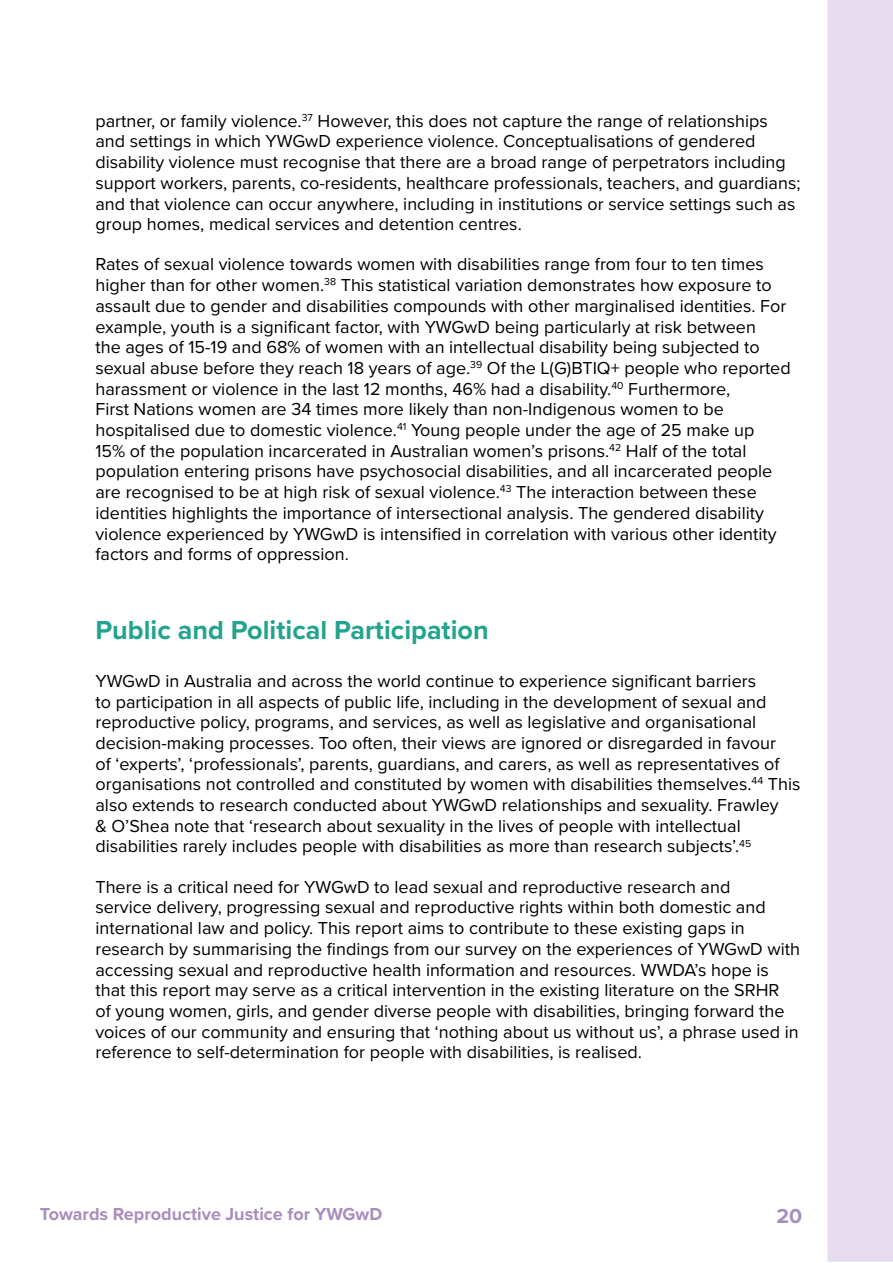
<style>
.page{position:relative;width:893px;height:1263px;background:#fff}
.page>*{position:absolute;margin:0;border:0;box-sizing:border-box;transform-origin:0 0}
.Heading_2{font:700 27px "Proxima Nova";color:#23a48f}
.t1{font:700 21px "Proxima Nova";color:#a98dbe}
.body_text{font:18px/20.7px "Proxima Nova";color:#000}
.t2{font:700 18px "Proxima Nova";color:#a98dbe}
</style>
<div class="page">
<div style="left:827px;top:0;width:66px;height:1262px;background:#e6dced"></div>
<p class="body_text" style="left:95px;top:110px;width:707px">partner, or family violence.<sup>37</sup> However, this does not capture the range of relationships and settings in which YWGwD experience violence. Conceptualisations of gendered disability violence must recognise that there are a broad range of perpetrators including support workers, parents, co-residents, healthcare professionals, teachers, and guardians; and that violence can occur anywhere, including in institutions or service settings such as group homes, medical services and detention centres.</p>
<p class="body_text" style="left:95px;top:253px;width:697px">Rates of sexual violence towards women with disabilities range from four to ten times higher than for other women.<sup>38</sup> This statistical variation demonstrates how exposure to assault due to gender and disabilities compounds with other marginalised identities. For example, youth is a significant factor, with YWGwD being particularly at risk between<br>the ages of 15-19 and 68% of women with an intellectual disability being subjected to sexual abuse before they reach 18 years of age.<sup>39</sup> Of the L(G)BTIQ+ people who reported harassment or violence in the last 12 months, 46% had a disability.<sup>40</sup> Furthermore,<br>First Nations women are 34 times more likely than non-Indigenous women to be hospitalised due to domestic violence.<sup>41</sup> Young people under the age of 25 make up<br>15% of the population incarcerated in Australian women’s prisons.<sup>42</sup> Half of the total population entering prisons have psychosocial disabilities, and all incarcerated people are recognised to be at high risk of sexual violence.<sup>43</sup> The interaction between these identities highlights the importance of intersectional analysis. The gendered disability violence experienced by YWGwD is intensified in correlation with various other identity factors and forms of oppression.</p>
<p class="Heading_2" style="left:95px;top:610px;width:395px">Public and Political Participation</p>
<p class="body_text" style="left:95px;top:670px;width:706px">YWGwD in Australia and across the world continue to experience significant barriers<br>to participation in all aspects of public life, including in the development of sexual and reproductive policy, programs, and services, as well as legislative and organisational decision-making processes. Too often, their views are ignored or disregarded in favour<br>of ‘experts’, ‘professionals’, parents, guardians, and carers, as well as representatives of organisations not controlled and constituted by women with disabilities themselves.<sup>44</sup> This also extends to research conducted about YWGwD relationships and sexuality. Frawley<br>&amp; O’Shea note that ‘research about sexuality in the lives of people with intellectual disabilities rarely includes people with disabilities as more than research subjects’.<sup>45</sup></p>
<p class="body_text" style="left:95px;top:875px;width:706px">There is a critical need for YWGwD to lead sexual and reproductive research and<br>service delivery, progressing sexual and reproductive rights within both domestic and international law and policy. This report aims to contribute to these existing gaps in research by summarising the findings from our survey on the experiences of YWGwD with accessing sexual and reproductive health information and resources. WWDA’s hope is that this report may serve as a critical intervention in the existing literature on the SRHR<br>of young women, girls, and gender diverse people with disabilities, bringing forward the voices of our community and ensuring that ‘nothing about us without us’, a phrase used in reference to self-determination for people with disabilities, is realised.</p>
<p class="t2" style="left:40px;top:1201px;width:344px">Towards Reproductive Justice for YWGwD</p>
<p class="t1" style="left:776px;top:1200px;width:27px">20</p>
</div>
